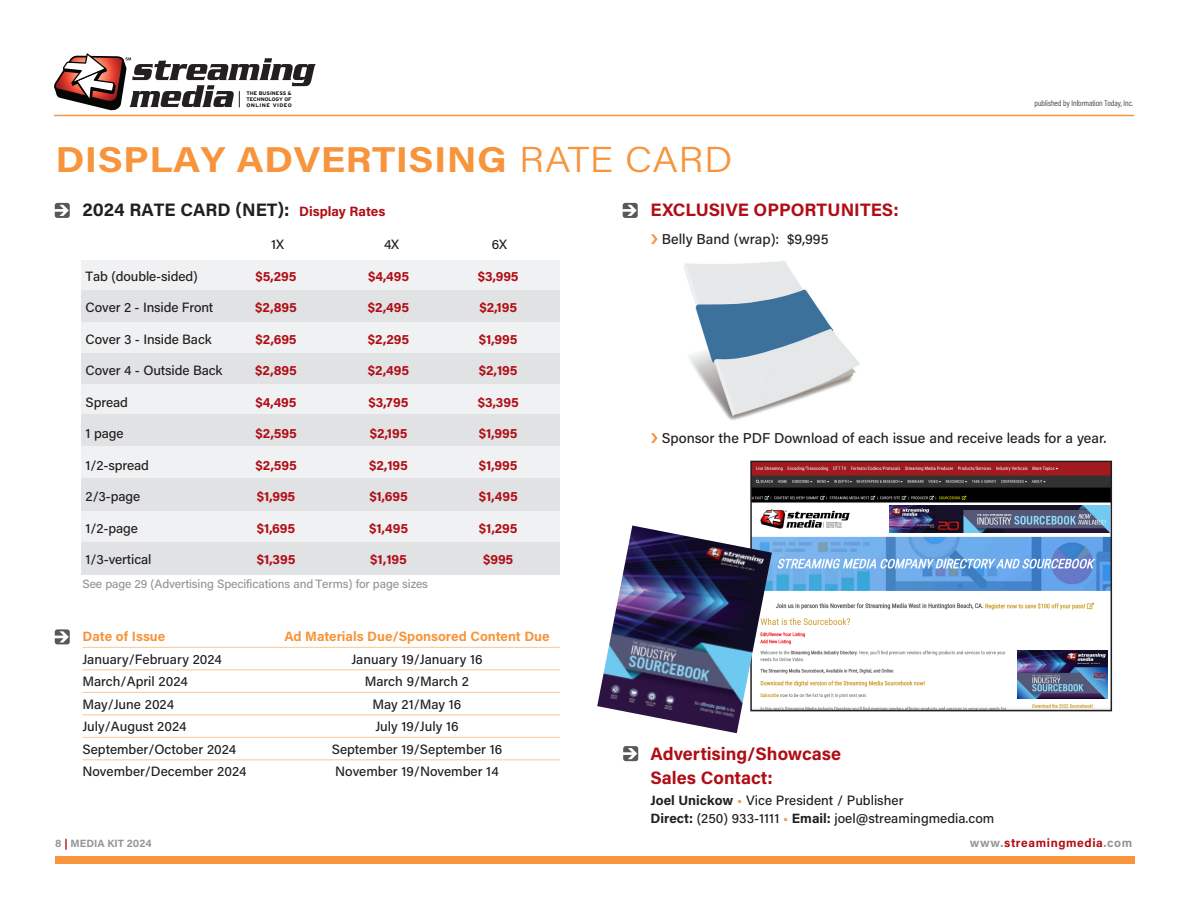
<style>
.page{position:relative;width:1188px;height:918px;background:#fff}
.page>*{position:absolute;margin:0;border:0;box-sizing:border-box;transform-origin:0 0}
._2011_Header_LT{font:700 36px "Acumin Pro";letter-spacing:.01em;color:#f7943c;scale:1.1 1}
._2011_SUBHEAD{font:700 18px/24px "Acumin Pro";color:#b00d15}
.t1{font:700 18px "Acumin Pro";color:#231f20}
._2011_Subhead_B{font:700 18px "Acumin Pro";color:#b00d15}
.t2{font:500 14.25px "Acumin Pro";color:#231f20}
.t3{font:500 13.5px "Acumin Pro";color:#231f20}
.t4{font:700 13.5px "Acumin Pro";letter-spacing:-.01em;color:#b00d15}
.t5{font:700 13.5px "Acumin Pro";color:#f7943c}
.t6{font:500 12px "Acumin Pro";letter-spacing:-.01em;color:#939598}
.t7{font:700 12px "Acumin Pro";letter-spacing:.05em;color:#b00d15}
.t8{font:700 10.5px "Acumin Pro";color:#939598}
.t9{font:300 8.25px "Acumin Pro Cond";color:#231f20}
.t10{font:700 5.1px/6.1px "Interstate";color:#040504;text-align:justify;scale:1.05 1}
.s1{font-weight:300}
.s2{font-size:13.5px;color:#b00d15}
.s3{font-weight:700}
.s4{color:#f7943c}
.s5{color:#b00d15}
.s6{color:#939598}
</style>
<div class="page">
<div style="left:55px;top:857px;width:1080px;height:7px;background:#f7943c"></div>
<hr style="left:54px;top:115px;width:1080px;height:1px;background:#f7943c">
<svg style="left:54px;top:53px;width:262px;height:57px"></svg>
<svg style="left:55px;top:203px;width:15px;height:15px"></svg>
<svg style="left:55px;top:629px;width:15px;height:15px"></svg>
<svg style="left:623px;top:203px;width:15px;height:15px"></svg>
<hr style="left:82px;top:647px;width:478px;height:1px;background:#fcc696">
<hr style="left:82px;top:669px;width:478px;height:1px;background:#fcc696">
<hr style="left:82px;top:692px;width:478px;height:1px;background:#fcc696">
<hr style="left:82px;top:714px;width:478px;height:1px;background:#fcc696">
<hr style="left:82px;top:737px;width:478px;height:1px;background:#fcc696">
<hr style="left:82px;top:759px;width:478px;height:1px;background:#fcc696">
<div style="left:81px;top:260px;width:479px;height:311px;background:#f0f1f2"></div>
<div style="left:81px;top:291px;width:479px;height:31px;background:#e1e2e4"></div>
<div style="left:81px;top:353px;width:479px;height:31px;background:#e1e2e4"></div>
<div style="left:81px;top:414px;width:479px;height:32px;background:#e1e2e4"></div>
<div style="left:81px;top:478px;width:479px;height:32px;background:#e1e2e4"></div>
<div style="left:81px;top:542px;width:479px;height:32px;background:#e1e2e4"></div>
<svg style="left:623px;top:746px;width:15px;height:15px"></svg>
<img style="left:684px;top:261px;width:176px;height:160px">
<img style="left:753px;top:464px;width:356px;height:244px">
<div style="left:750px;top:461px;width:362px;height:250px;border:2px solid #231f20"></div>
<img style="left:597px;top:526px;width:175px;height:207px">
<img style="left:1017px;top:651px;width:91px;height:47px">
<img style="left:889px;top:505px;width:220px;height:28px">
<p class="t10" style="left:246px;top:90px;width:45px">THE BUSINESS &amp; TECHNOLOGY OF ONLINE VIDEO</p>
<p class="t9" style="left:1035px;top:98px;width:100px">published by Information Today, Inc.</p>
<p class="_2011_Header_LT" style="left:55px;top:134px;width:617px">DISPLAY ADVERTISING <span class="s1">RATE CARD</span></p>
<p class="t1" style="left:82px;top:197px;width:304px">2024 RATE CARD (NET): <span class="s2">Display Rates</span></p>
<p class="t3" style="left:271px;top:235px;width:14px">1X</p>
<p class="t3" style="left:384px;top:235px;width:17px">4X</p>
<p class="t3" style="left:492px;top:235px;width:17px">6X</p>
<p class="t3" style="left:86px;top:267px;width:114px">Tab (double-sided)</p>
<p class="t4" style="left:256px;top:266px;width:42px">$5,295</p>
<p class="t4" style="left:368px;top:266px;width:43px">$4,495</p>
<p class="t4" style="left:478px;top:266px;width:42px">$3,995</p>
<p class="t3" style="left:86px;top:298px;width:129px">Cover 2 - Inside Front</p>
<p class="t4" style="left:255px;top:298px;width:43px">$2,895</p>
<p class="t4" style="left:368px;top:298px;width:43px">$2,495</p>
<p class="t4" style="left:479px;top:298px;width:39px">$2,195</p>
<p class="t3" style="left:86px;top:330px;width:128px">Cover 3 - Inside Back</p>
<p class="t4" style="left:255px;top:329px;width:43px">$2,695</p>
<p class="t4" style="left:368px;top:329px;width:43px">$2,295</p>
<p class="t4" style="left:479px;top:329px;width:40px">$1,995</p>
<p class="t3" style="left:86px;top:361px;width:138px">Cover 4 - Outside Back</p>
<p class="t4" style="left:255px;top:361px;width:43px">$2,895</p>
<p class="t4" style="left:368px;top:361px;width:43px">$2,495</p>
<p class="t4" style="left:479px;top:361px;width:40px">$2,195</p>
<p class="t3" style="left:86px;top:393px;width:44px">Spread</p>
<p class="t4" style="left:256px;top:392px;width:43px">$4,495</p>
<p class="t4" style="left:369px;top:392px;width:41px">$3,795</p>
<p class="t4" style="left:478px;top:392px;width:42px">$3,395</p>
<p class="t3" style="left:86px;top:424px;width:39px">1 page</p>
<p class="t4" style="left:255px;top:424px;width:43px">$2,595</p>
<p class="t4" style="left:370px;top:424px;width:39px">$2,195</p>
<p class="t4" style="left:479px;top:424px;width:40px">$1,995</p>
<p class="t3" style="left:86px;top:456px;width:65px">1/2-spread</p>
<p class="t4" style="left:255px;top:455px;width:43px">$2,595</p>
<p class="t4" style="left:369px;top:455px;width:40px">$2,195</p>
<p class="t4" style="left:479px;top:455px;width:40px">$1,995</p>
<p class="t3" style="left:86px;top:487px;width:56px">2/3-page</p>
<p class="t4" style="left:257px;top:487px;width:40px">$1,995</p>
<p class="t4" style="left:369px;top:487px;width:40px">$1,695</p>
<p class="t4" style="left:479px;top:487px;width:41px">$1,495</p>
<p class="t3" style="left:86px;top:519px;width:54px">1/2-page</p>
<p class="t4" style="left:257px;top:518px;width:40px">$1,695</p>
<p class="t4" style="left:369px;top:518px;width:41px">$1,495</p>
<p class="t4" style="left:479px;top:518px;width:40px">$1,295</p>
<p class="t3" style="left:86px;top:550px;width:67px">1/3-vertical</p>
<p class="t4" style="left:257px;top:550px;width:40px">$1,395</p>
<p class="t4" style="left:370px;top:550px;width:38px">$1,195</p>
<p class="t4" style="left:483px;top:550px;width:32px">$995</p>
<p class="t6" style="left:82px;top:576px;width:347px">See page 29 (Advertising Specifications and Terms) for page sizes</p>
<p class="t5" style="left:82px;top:627px;width:84px">Date of Issue</p>
<p class="t5" style="left:284px;top:627px;width:267px">Ad Materials Due/Sponsored Content Due</p>
<p class="t3" style="left:82px;top:650px;width:141px">January/February 2024</p>
<p class="t3" style="left:351px;top:650px;width:133px">January 19/January 16</p>
<p class="t3" style="left:82px;top:672px;width:107px">March/April 2024</p>
<p class="t3" style="left:365px;top:672px;width:106px">March 9/March 2</p>
<p class="t3" style="left:82px;top:695px;width:93px">May/June 2024</p>
<p class="t3" style="left:373px;top:695px;width:90px">May 21/May 16</p>
<p class="t3" style="left:82px;top:717px;width:105px">July/August 2024</p>
<p class="t3" style="left:375px;top:717px;width:85px">July 19/July 16</p>
<p class="t3" style="left:82px;top:740px;width:155px">September/October 2024</p>
<p class="t3" style="left:332px;top:740px;width:172px">September 19/September 16</p>
<p class="t3" style="left:82px;top:762px;width:165px">November/December 2024</p>
<p class="t3" style="left:335px;top:762px;width:165px">November 19/November 14</p>
<p class="_2011_Subhead_B" style="left:651px;top:197px;width:250px">EXCLUSIVE OPPORTUNITES:</p>
<p class="t2" style="left:662px;top:229px;width:168px">Belly Band (wrap): $9,995</p>
<p class="t2" style="left:662px;top:428px;width:446px">Sponsor the PDF Download of each issue and receive leads for a year.</p>
<p class="_2011_SUBHEAD" style="left:651px;top:741px;width:192px">Advertising/Showcase<br>Sales Contact:</p>
<p class="t3" style="left:651px;top:791px;width:255px"><span class="s3">Joel Unickow</span> <span class="s4">•</span> Vice President / Publisher</p>
<p class="t3" style="left:651px;top:809px;width:345px"><span class="s3">Direct:</span> (250) 933-1111 <span class="s4">•</span> <span class="s3">Email:</span> joel@streamingmedia.com</p>
<p class="t8" style="left:55px;top:836px;width:98px">8 <span class="s5">|</span> MEDIA KIT 2024</p>
<p class="t7" style="left:970px;top:834px;width:164px"><span class="s6">www.</span>streamingmedia<span class="s6">.com</span></p>
</div>
